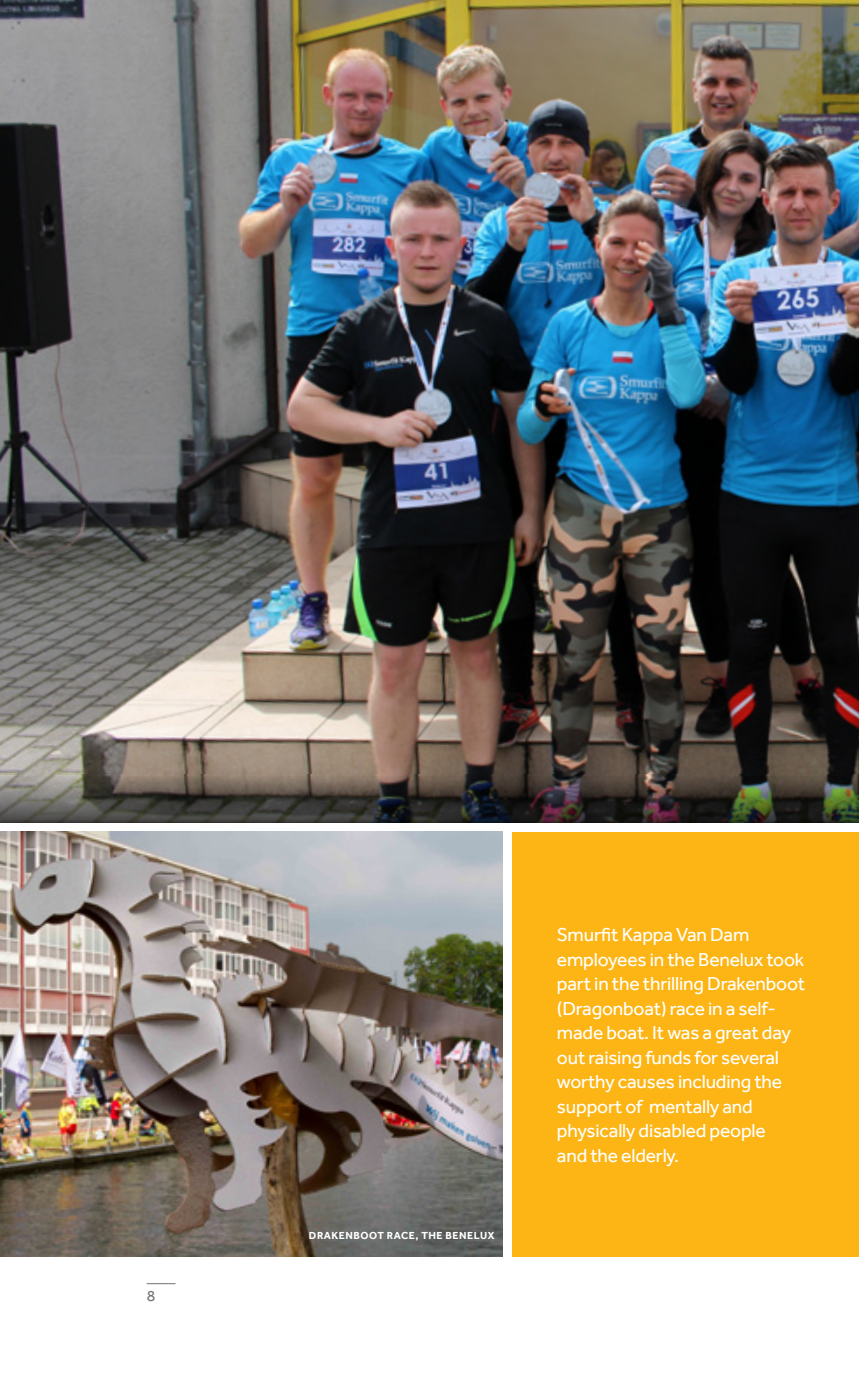
<style>
.page{position:relative;width:859px;height:1389px;background:#fff}
.page>*{position:absolute;margin:0;border:0;box-sizing:border-box;transform-origin:0 0}
.t1{font:19.25px/24.5px "Effra Corp";letter-spacing:-.01em;color:#fff}
.t2{font:15.75px "Effra Corp";color:#707272}
.t3{font:700 10.5px "Effra Corp";letter-spacing:.05em;color:#fff}
</style>
<div class="page">
<svg style="left:147px;top:1283px;width:28px;height:1px"></svg>
<img style="left:0;top:0;width:858px;height:775px">
<img style="left:0;top:832px;width:502px;height:424px">
<div style="left:512px;top:832px;width:346px;height:424px;background:#fcb515"></div>
<img style="left:0;top:775px;width:858px;height:48px">
<p class="t2" style="left:147px;top:1287px;width:10px">8</p>
<p class="t3" style="left:309px;top:1229px;width:187px">DRAKENBOOT RACE, THE BENELUX</p>
<p class="t1" style="left:556px;top:923px;width:249px">Smurfit Kappa Van Dam employees in the Benelux took part in the thrilling Drakenboot (Dragonboat) race in a self&shy;made boat. It was a great day out raising funds for several worthy causes including the support of mentally and physically disabled people<br>and the elderly.</p>
</div>
